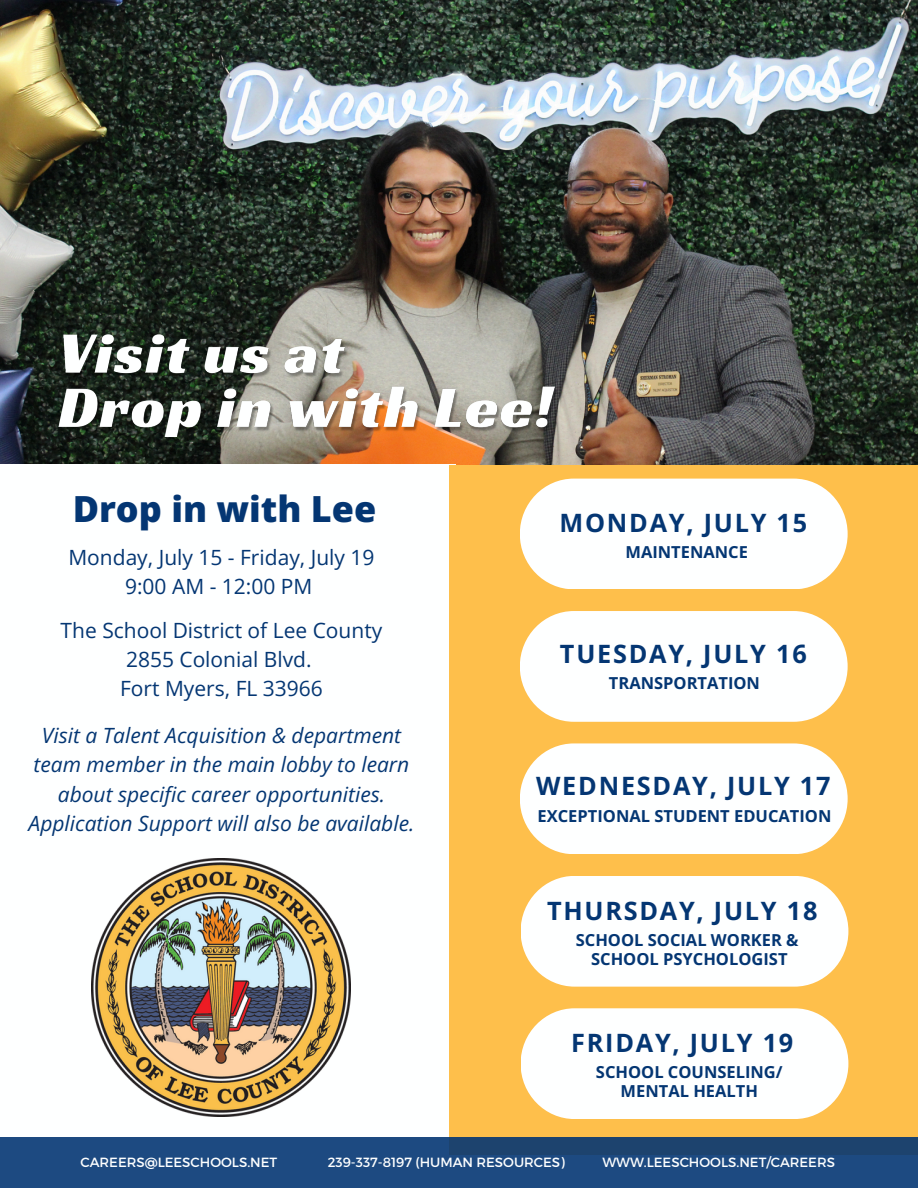
<style>
.page{position:relative;width:918px;height:1188px;background:#fff}
.page>*{position:absolute;margin:0;border:0;box-sizing:border-box;transform-origin:0 0}
.t1{font:800 36px "Open Sans";color:#043673}
.t2{font:700 25.2px "Open Sans";letter-spacing:.07em;color:#043673}
.t3{font:italic 21px/29.2px "Open Sans";color:#043673;text-align:center}
.t4{font:21px/29.2px "Open Sans";color:#043673;text-align:center}
.t5{font:700 16.5px/19.2px "Open Sans";color:#043673;text-align:center}
.t6{font:13.35px "Montserrat";color:#feffff}
</style>
<div class="page">
<img style="left:0;top:0;width:918px;height:465px">
<div style="left:449px;top:465px;width:469px;height:689px;background:#febf4b"></div>
<div style="left:520px;top:479px;width:328px;height:110px;background:#feffff;border-radius:55px"></div>
<div style="left:520px;top:743px;width:328px;height:111px;background:#feffff;border-radius:55px"></div>
<div style="left:521px;top:876px;width:327px;height:111px;background:#feffff;border-radius:55px"></div>
<div style="left:520px;top:611px;width:328px;height:111px;background:#feffff;border-radius:55px"></div>
<div style="left:0;top:1137px;width:918px;height:51px;background:linear-gradient(to bottom,#1d4677,#1d4b85)"></div>
<div style="left:521px;top:1008px;width:327px;height:111px;background:#feffff;border-radius:55px"></div>
<img style="left:91px;top:858px;width:260px;height:259px">
<img style="left:57px;top:315px;width:503px;height:130px">
<h4 class="t1" style="left:73px;top:484px;width:305px">Drop in with Lee</h4>
<p class="t4" style="left:68px;top:542px;width:308px">Monday, July 15 - Friday, July 19<br>9:00 AM - 12:00 PM</p>
<p class="t4" style="left:61px;top:615px;width:323px">The School District of Lee County<br>2855 Colonial Blvd.<br>Fort Myers, FL 33966</p>
<p class="t3" style="left:29px;top:720px;width:387px">Visit a Talent Acquisition &amp; department team member in the main lobby to learn about specific career opportunities.<br>Application Support will also be available.</p>
<h4 class="t2" style="left:559px;top:505px;width:249px">MONDAY, JULY 15</h4>
<h4 class="t5" style="left:626px;top:542px;width:124px">MAINTENANCE</h4>
<h3 class="t2" style="left:560px;top:636px;width:248px">TUESDAY, JULY 16</h3>
<h5 class="t5" style="left:609px;top:673px;width:153px">TRANSPORTATION</h5>
<h3 class="t2" style="left:536px;top:768px;width:296px">WEDNESDAY, JULY 17</h3>
<h5 class="t5" style="left:538px;top:806px;width:295px">EXCEPTIONAL STUDENT EDUCATION</h5>
<h3 class="t2" style="left:547px;top:893px;width:272px">THURSDAY, JULY 18</h3>
<h5 class="t5" style="left:576px;top:930px;width:224px">SCHOOL SOCIAL WORKER &amp;<br>SCHOOL PSYCHOLOGIST</h5>
<h3 class="t2" style="left:571px;top:1025px;width:224px">FRIDAY, JULY 19</h3>
<h5 class="t5" style="left:596px;top:1062px;width:188px">SCHOOL COUNSELING/<br>MENTAL HEALTH</h5>
<p class="t6" style="left:81px;top:1153px;width:198px">CAREERS@LEESCHOOLS.NET</p>
<h3 class="t6" style="left:328px;top:1153px;width:238px">239-337-8197 (HUMAN RESOURCES)</h3>
<h5 class="t6" style="left:602px;top:1153px;width:234px">WWW.LEESCHOOLS.NET/CAREERS</h5>
</div>
